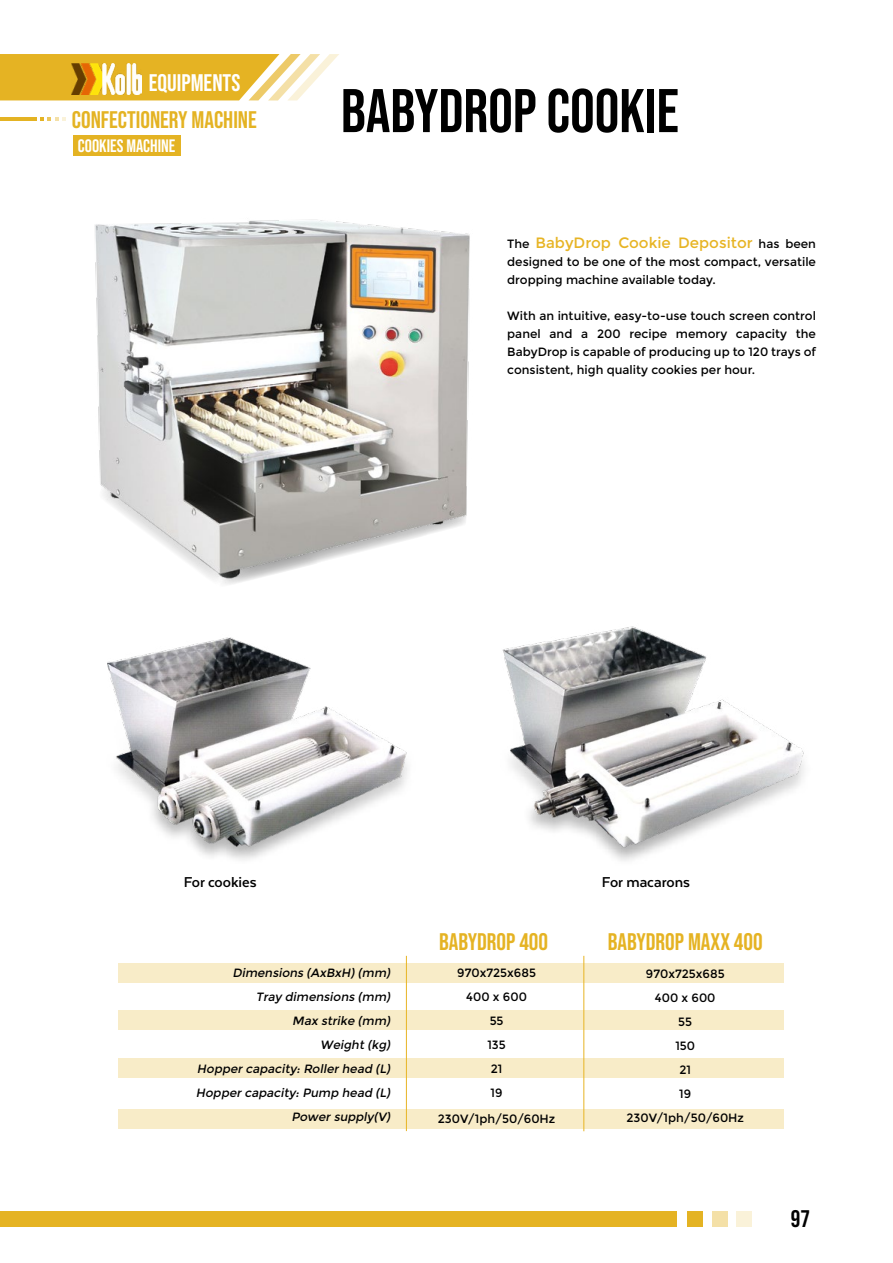
<style>
.page{position:relative;width:893px;height:1263px;background:#fff}
.page>*{position:absolute;margin:0;border:0;box-sizing:border-box;transform-origin:0 0}
.t1{font:61.5px "Bebas Neue";color:#000}
.t2{font:24px "Bebas Neue";color:#e5b323}
.t3{font:24px "Bebas Neue";color:#e4b323}
.t4{font:24px "Bebas Neue";color:#fff}
.t5{font:24px "Bebas Neue";color:#000}
.t6{font:18px "Bebas Neue";color:#fff}
.t7{font:700 16.5px "Texta";color:#000}
.t8{font:15px "Montserrat";color:#e7b424}
.t9{font:12px/24px "Montserrat";color:#000;text-align:center}
.t10{font:italic 12px/24px "Montserrat";color:#000;text-align:right}
.s1{font-size:12px;color:#000}
</style>
<div class="page">
<svg style="left:0;top:54px;width:339px;height:32px"></svg>
<div style="left:0;top:1211px;width:677px;height:15px;background:#e5b323"></div>
<div style="left:687px;top:1211px;width:16px;height:15px;background:#e4b323"></div>
<div style="left:712px;top:1211px;width:16px;height:15px;background:#f4e0a7"></div>
<div style="left:736px;top:1211px;width:16px;height:15px;background:#faf2d9"></div>
<img style="left:107px;top:664px;width:301px;height:196px">
<img style="left:506px;top:626px;width:298px;height:235px">
<div style="left:119px;top:963px;width:665px;height:19px;background:#f8ecc8"></div>
<div style="left:119px;top:1010px;width:665px;height:20px;background:#f8ecc8"></div>
<div style="left:119px;top:1058px;width:665px;height:19px;background:#f8ecc8"></div>
<div style="left:119px;top:1109px;width:665px;height:19px;background:#f8ecc8"></div>
<hr style="left:583px;top:956px;width:1px;height:175px;background:#e7b424">
<hr style="left:406px;top:956px;width:1px;height:175px;background:#e7b424">
<img style="left:0;top:86px;width:562px;height:578px">
<h2 class="t4" style="left:149px;top:69px;width:93px">EQUIPMENTS</h2>
<h2 class="t3" style="left:72px;top:106px;width:187px">CONFECTIONERY MACHINE</h2>
<h3 class="t6" style="left:78px;top:135px;width:99px">COOKIES MACHINE</h3>
<h1 class="t1" style="left:341px;top:76px;width:339px">BABYDROP COOKIE</h1>
<p class="t8" style="left:507px;top:234px;width:310px"><span class="s1">The</span> BabyDrop Cookie Depositor <span class="s1">has been</span></p>
<p class="t9" style="left:507px;top:253px;width:310px;line-height:18px;text-align:left">designed to be one of the most compact, versatile dropping machine available today.</p>
<p class="t9" style="left:507px;top:307px;width:310px;line-height:18px;text-align:justify">With an intuitive, easy-to-use touch screen control panel and a 200 recipe memory capacity the BabyDrop is capable of producing up to 120 trays of consistent, high quality cookies per hour.</p>
<h3 class="t7" style="left:184px;top:874px;width:75px">For cookies</h3>
<h3 class="t7" style="left:602px;top:873px;width:90px">For macarons</h3>
<h2 class="t2" style="left:439px;top:928px;width:111px">BABYDROP 400</h2>
<p class="t10" style="left:196px;top:961px;width:198px">Dimensions (AxBxH) (mm)<br>Tray dimensions (mm)<br>Max strike (mm)<br>Weight (kg)<br>Hopper capacity: Roller head (L)<br>Hopper capacity: Pump head (L)<br>Power supply(V)</p>
<p class="t9" style="left:457px;top:961px;width:80px">970x725x685<br>400 x 600<br>55<br>135<br>21<br>19</p>
<p class="t9" style="left:438px;top:1106px;width:119px">230V/1ph/50/60Hz</p>
<h2 class="t2" style="left:608px;top:928px;width:156px">BABYDROP MAXX 400</h2>
<p class="t9" style="left:626px;top:962px;width:119px">970x725x685<br>400 x 600<br>55<br>150<br>21<br>19<br>230V/1ph/50/60Hz</p>
<h2 class="t5" style="left:791px;top:1205px;width:21px">97</h2>
</div>
